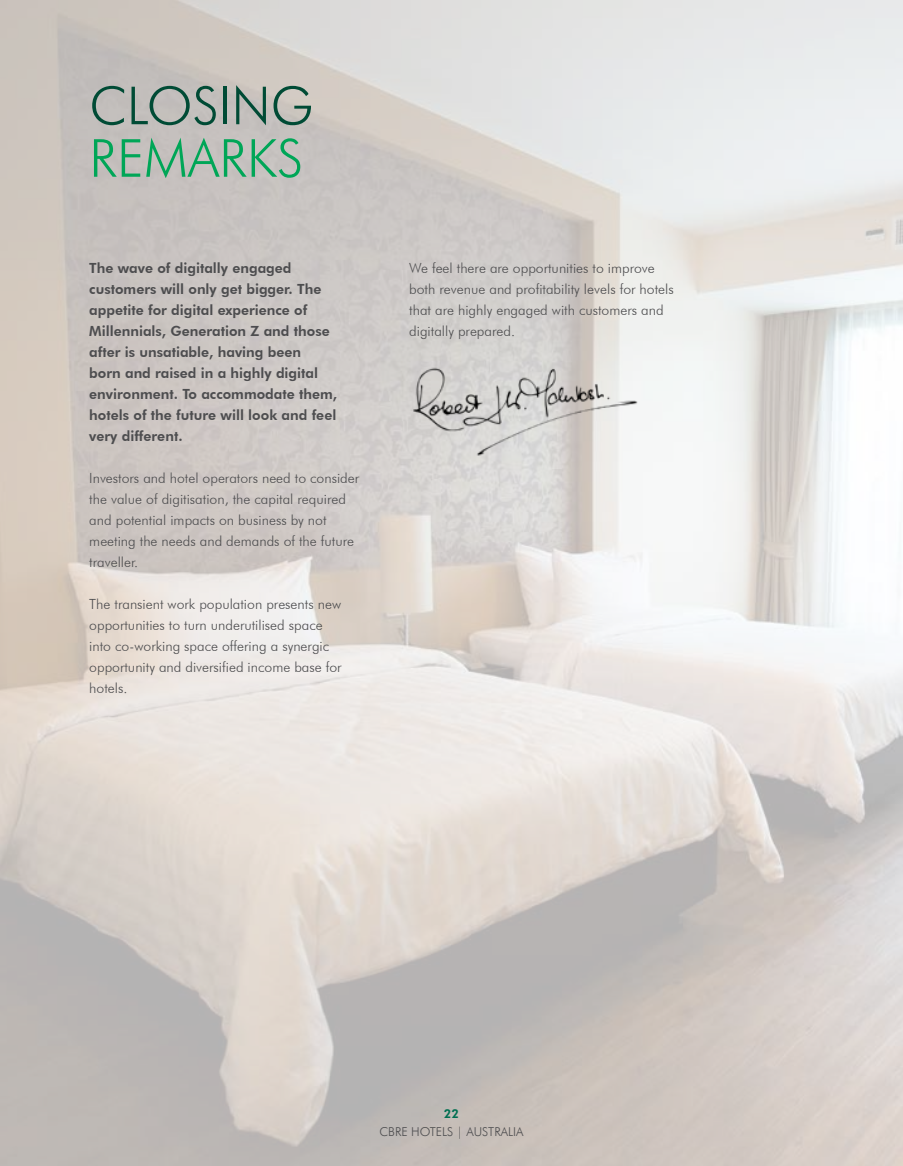
<style>
.page{position:relative;width:903px;height:1166px;background:#fff}
.page>*{position:absolute;margin:0;border:0;box-sizing:border-box;transform-origin:0 0}
.t1{font:300 52.5px "Futura BT";color:#004b35}
.t2{font:300 52.5px "Futura BT";color:#00a657}
.t3{font:300 14px/21px "Futura BT";color:#4d4d4f}
.t4{font:800 14px/21px "Futura BT";color:#4d4d4f}
.t5{font:300 12.25px "Futura BT";color:#4d4d4f}
.t6{font:800 12.25px "Futura BT";color:#006f51}
</style>
<div class="page">
<img style="left:397px;top:354px;width:255px;height:114px">
<h1 class="t1" style="left:89px;top:74px;width:226px">CLOSING</h1>
<h1 class="t2" style="left:89px;top:126px;width:215px">REMARKS</h1>
<p class="t4" style="left:89px;top:257px;width:249px">The wave of digitally engaged customers will only get bigger. The appetite for digital experience of<br>Millennials, Generation Z and those after is unsatiable, having been<br>born and raised in a highly digital environment. To accommodate them, hotels of the future will look and feel very different.</p>
<p class="t3" style="left:89px;top:467px;width:271px">Investors and hotel operators need to consider the value of digitisation, the capital required and potential impacts on business by not meeting the needs and demands of the future traveller.</p>
<p class="t3" style="left:89px;top:593px;width:254px">The transient work population presents new opportunities to turn underutilised space into co-working space offering a synergic opportunity and diversified income base for hotels.</p>
<p class="t3" style="left:409px;top:257px;width:266px">We feel there are opportunities to improve both revenue and profitability levels for hotels that are highly engaged with customers and digitally prepared.</p>
<p class="t6" style="left:444px;top:1106px;width:17px">22</p>
<p class="t5" style="left:379px;top:1123px;width:146px">CBRE HOTELS | AUSTRALIA</p>
</div>
